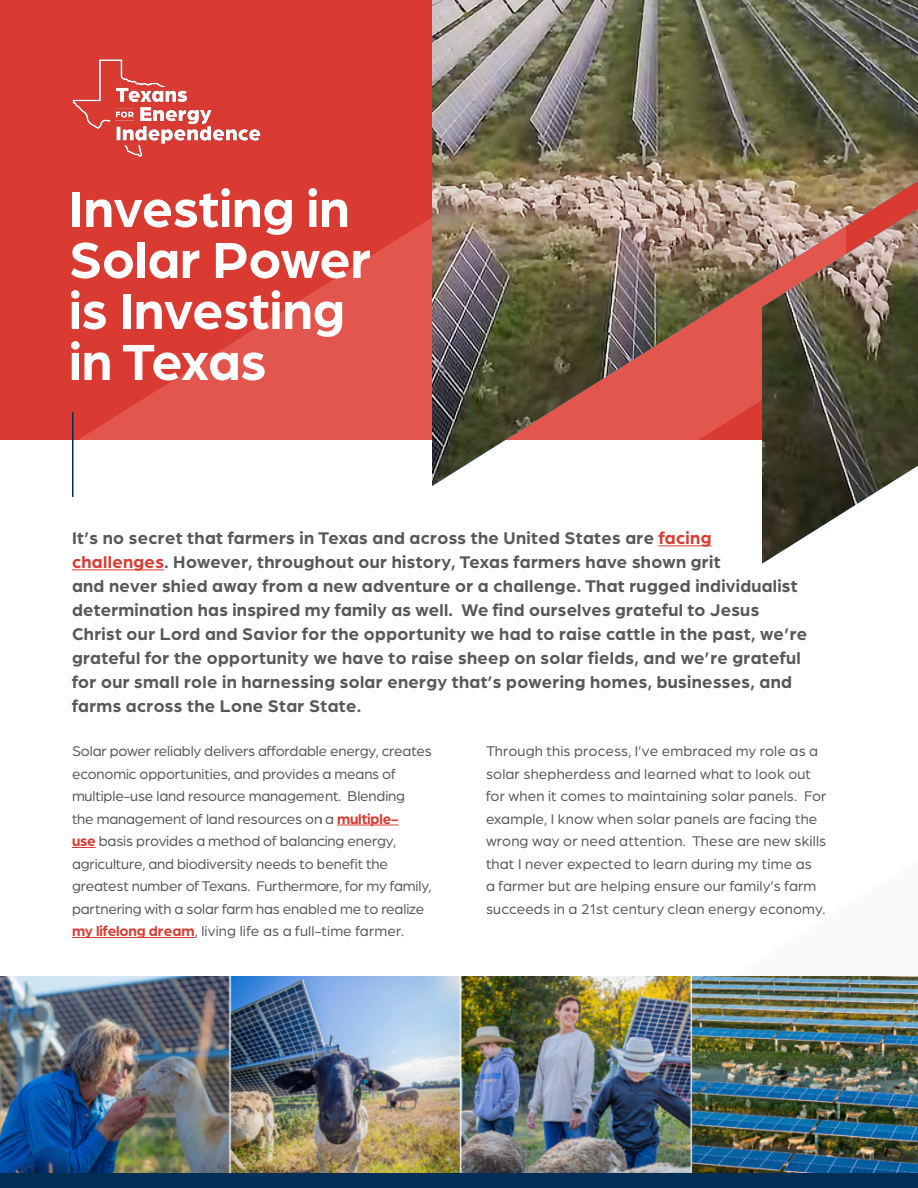
<style>
.page{position:relative;width:918px;height:1188px;background:#fff}
.page>*{position:absolute;margin:0;border:0;box-sizing:border-box;transform-origin:0 0}
.t1{font:700 54px/51px "Arboria";color:#fff}
.t2{font:700 18px/24px "Arboria";letter-spacing:.02em;color:#57585a}
.BODY{font:15px/22.5px "Arboria";letter-spacing:-.01em;color:#57585a}
.BODY-2{font:15px/22.5px "Arboria";letter-spacing:.01em;color:#57585a}
.s1{color:#d93b33}
.s2{font-weight:700;color:#d93b33}
</style>
<div class="page">
<div style="left:0;top:0;width:918px;height:439px;background:#d93b33"></div>
<svg style="left:80px;top:218px;width:352px;height:221px;fill:#e2544c"></svg>
<img style="left:0;top:976px;width:322px;height:197px">
<svg style="left:72px;top:847px;width:24px;height:1px"></svg>
<hr style="left:72px;top:937px;width:123px;height:1px;background:#d93b33">
<img style="left:322px;top:824px;width:596px;height:349px">
<hr style="left:659px;top:545px;width:52px;height:1px;background:#d93b33">
<hr style="left:72px;top:569px;width:92px;height:1px;background:#d93b33">
<div style="left:0;top:1173px;width:918px;height:15px;background:#002e54"></div>
<img style="left:72px;top:59px;width:189px;height:98px">
<img style="left:432px;top:0;width:486px;height:486px">
<img style="left:762px;top:209px;width:156px;height:355px">
<hr style="left:72px;top:412px;width:2px;height:85px;background:#002e54">
<p class="t1" style="left:69px;top:180px;width:304px">Investing in<br>Solar Power is Investing in Texas</p>
<p class="t2" style="left:72px;top:525px;width:737px">It’s no secret that farmers in Texas and across the United States are <span class="s1">facing challenges</span>. However, throughout our history, Texas farmers have shown grit<br>and never shied away from a new adventure or a challenge. That rugged individualist determination has inspired my family as well. We find ourselves grateful to Jesus Christ our Lord and Savior for the opportunity we had to raise cattle in the past, we’re grateful for the opportunity we have to raise sheep on solar fields, and we’re grateful for our small role in harnessing solar energy that’s powering homes, businesses, and farms across the Lone Star State.</p>
<p class="BODY" style="left:72px;top:739px;width:361px">Solar power reliably delivers affordable energy, creates economic opportunities, and provides a means of multiple-use land resource management. Blending<br>the management of land resources on a <span class="s2">multiple-<br>use</span> basis provides a method of balancing energy, agriculture, and biodiversity needs to benefit the greatest number of Texans. Furthermore, for my family, partnering with a solar farm has enabled me to realize <span class="s2">my lifelong dream</span>, living life as a full-time farmer.</p>
<p class="BODY-2" style="left:486px;top:739px;width:342px">Through this process, I’ve embraced my role as a solar shepherdess and learned what to look out for when it comes to maintaining solar panels. For example, I know when solar panels are facing the wrong way or need attention. These are new skills that I never expected to learn during my time as<br>a farmer but are helping ensure our family’s farm succeeds in a 21st century clean energy economy.</p>
</div>
